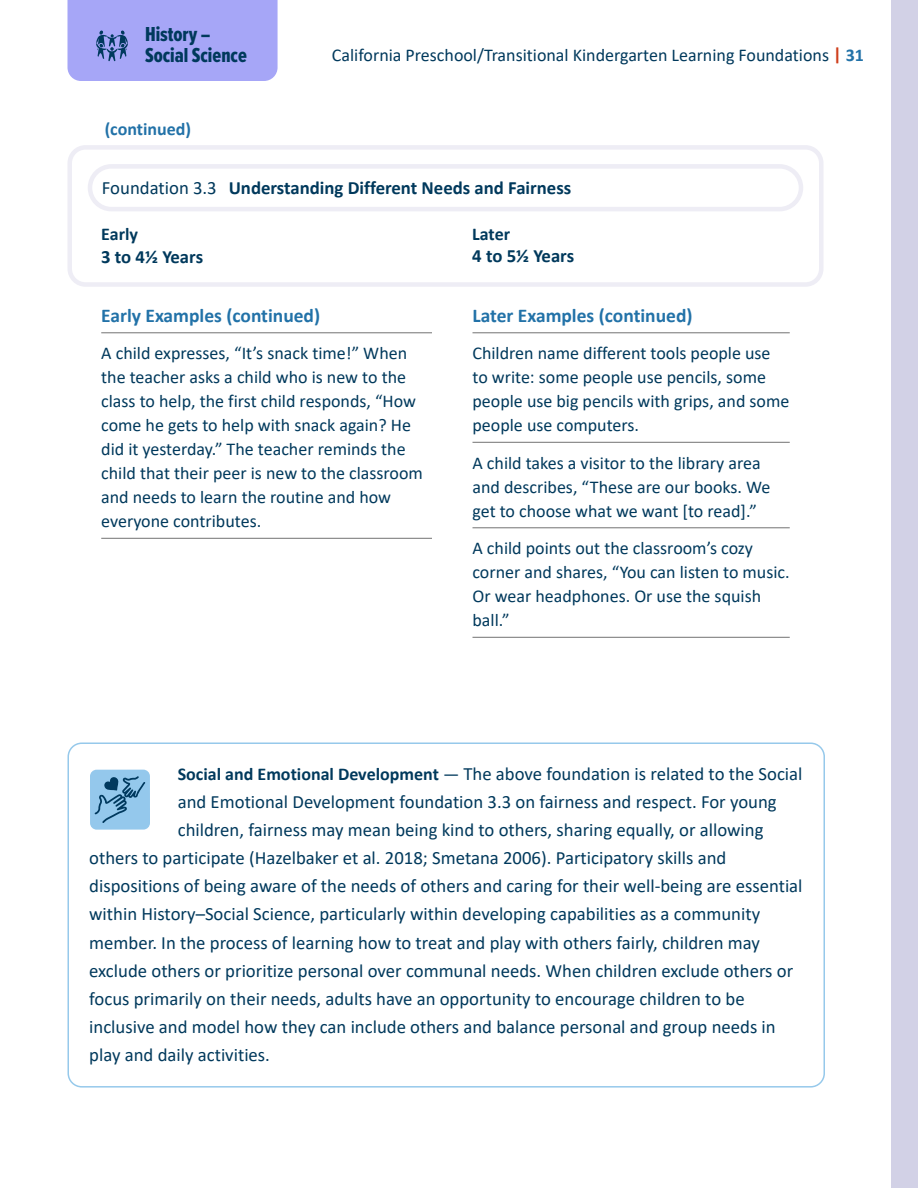
<style>
.page{position:relative;width:918px;height:1188px;background:#fff}
.page>*{position:absolute;margin:0;border:0;box-sizing:border-box;transform-origin:0 0}
.t1{font:21px/21px "Proxima Nova Ex Cn Extrabld";color:#00395c}
.t2{font:700 19.5px "Calibri";color:#2272a8}
.t3{font:18.75px "Calibri";color:#00395c}
.t4{font:700 18.75px "Calibri";color:#00395c}
.t5{font:18px/24px "Calibri";color:#00395c}
.t6{font:700 18px "Calibri";color:#2272a8}
.t7{font:700 18px "Calibri";color:#00395c}
.s1{font-weight:700;color:#cf3f1c}
.s2{font-weight:700;color:#2272a8}
.s3{font-weight:400}
.s4{font-weight:700;font-size:18px}
.s5{font-size:18px}
</style>
<div class="page">
<div style="left:68px;top:0;width:210px;height:81px;background:#a6a6f7"></div>
<div style="left:891px;top:0;width:27px;height:1188px;background:#d2d1e6"></div>
<div style="left:68px;top:145px;width:756px;height:142px;border:4px solid #eeedf5;border-radius:16px"></div>
<div style="left:88px;top:164px;width:715px;height:47px;border:4px solid #eeedf5;border-radius:21px"></div>
<hr style="left:101px;top:332px;width:331px;height:1px;background:#737373">
<hr style="left:101px;top:538px;width:331px;height:1px;background:#737373">
<hr style="left:472px;top:332px;width:318px;height:1px;background:#737373">
<hr style="left:472px;top:442px;width:318px;height:1px;background:#737373">
<hr style="left:472px;top:527px;width:318px;height:1px;background:#737373">
<hr style="left:472px;top:637px;width:318px;height:1px;background:#737373">
<div style="left:90px;top:770px;width:60px;height:60px;background:#94c8ec;border-radius:7px"></div>
<svg style="left:95px;top:776px;width:50px;height:47px"></svg>
<div style="left:68px;top:742px;width:757px;height:346px;border:2px solid #96c9eb;border-radius:14px"></div>
<p class="t1" style="left:145px;top:23px;width:103px">History –<br>Social Science</p>
<p class="t6" style="left:105px;top:118px;width:88px">(continued)</p>
<p class="t5" style="left:332px;top:42px;width:534px">California Preschool/Transitional Kindergarten Learning Foundations <span class="s1">|</span> <span class="s2">31</span></p>
<p class="t4" style="left:102px;top:176px;width:471px"><span class="s3">Foundation 3.3</span> Understanding Different Needs and Fairness</p>
<p class="t7" style="left:101px;top:223px;width:38px">Early</p>
<p class="t4" style="left:101px;top:245px;width:103px">3 to 4½ Years</p>
<p class="t2" style="left:101px;top:303px;width:220px">Early Examples (continued)</p>
<p class="t5" style="left:101px;top:341px;width:323px">A child expresses, “It’s snack time!” When the teacher asks a child who is new to the class to help, the first child responds, “How come he gets to help with snack again? He did it yesterday.” The teacher reminds the child that their peer is new to the classroom and needs to learn the routine and how everyone contributes.</p>
<p class="t7" style="left:472px;top:222px;width:39px">Later</p>
<p class="t4" style="left:472px;top:244px;width:103px">4 to 5½ Years</p>
<p class="t2" style="left:472px;top:303px;width:222px">Later Examples (continued)</p>
<p class="t5" style="left:472px;top:341px;width:318px">Children name different tools people use to write: some people use pencils, some people use big pencils with grips, and some people use computers.</p>
<p class="t5" style="left:472px;top:450px;width:300px">A child takes a visitor to the library area and describes, “These are our books. We get to choose what we want [to read].”</p>
<p class="t5" style="left:472px;top:536px;width:319px">A child points out the classroom’s cozy corner and shares, “You can listen to music.<br>Or wear headphones. Or use the squish ball.”</p>
<p class="t3" style="left:178px;top:761px;width:626px"><span class="s4">Social and Emotional Development</span> <span class="s5">—</span> The above foundation is related to the Social</p>
<p class="t3" style="left:178px;top:789px;width:601px">and Emotional Development foundation 3.3 on fairness and respect. For young</p>
<p class="t3" style="left:178px;top:817px;width:587px">children, fairness may mean being kind to others, sharing equally, or allowing</p>
<p class="t3" style="left:89px;top:845px;width:639px">others to participate (Hazelbaker et al. 2018; Smetana 2006). Participatory skills and</p>
<p class="t3" style="left:89px;top:873px;width:715px">dispositions of being aware of the needs of others and caring for their well-being are essential</p>
<p class="t3" style="left:89px;top:901px;width:672px">within History–Social Science, particularly within developing capabilities as a community</p>
<p class="t3" style="left:89px;top:929px;width:672px">member. In the process of learning how to treat and play with others fairly, children may</p>
<p class="t3" style="left:89px;top:957px;width:706px">exclude others or prioritize personal over communal needs. When children exclude others or</p>
<p class="t3" style="left:89px;top:986px;width:657px">focus primarily on their needs, adults have an opportunity to encourage children to be</p>
<p class="t3" style="left:89px;top:1014px;width:688px">inclusive and model how they can include others and balance personal and group needs in</p>
<p class="t3" style="left:89px;top:1042px;width:182px">play and daily activities.</p>
</div>
